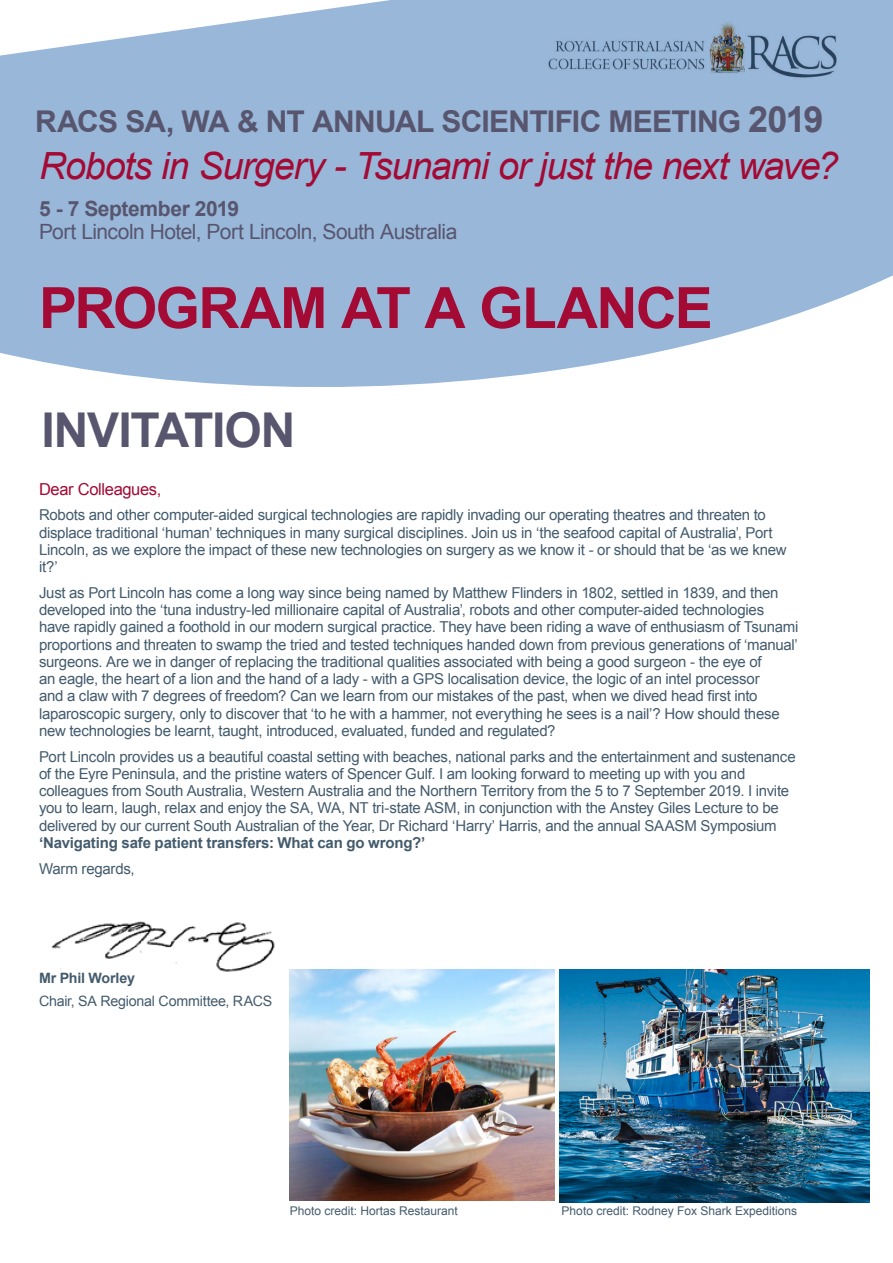
<style>
.page{position:relative;width:893px;height:1263px;background:#fff}
.page>*{position:absolute;margin:0;border:0;box-sizing:border-box;transform-origin:0 0}
.Heading_1{font:700 57px "Arial";letter-spacing:-.03em;color:#a30a34}
.HEADERS{font:700 48px "Arial";letter-spacing:-.025em;color:#58566f}
.Sub_Heading_1{font:italic 37.5px "Arial";letter-spacing:-.03em;color:#a30a34}
.Heading_1-2{font:700 30px "Arial";letter-spacing:-.025em;color:#58566f}
.t1{font:21px "Arial";letter-spacing:-.03em;color:#58566f}
.t2{font:700 21px "Arial";letter-spacing:-.02em;color:#58566f}
.BODY_COPY{font:16.5px "Arial";letter-spacing:-.02em;color:#a30a34}
.BODY_COPY-2{font:15px/17.2px "Arial";letter-spacing:-.015em;color:#435b6d}
.BODY_COPY-3{font:14.25px "Arial";letter-spacing:-.015em;color:#435b6d}
.BODY_COPY-4{font:700 14.25px "Arial";letter-spacing:-.015em;color:#435b6d}
.t3{font:12px "Arial";color:#435b6d}
.s1{font-size:36px}
.s2{font-weight:700}
</style>
<div class="page">
<svg style="left:0;top:0;width:893px;height:387px;background:#a3bedc"></svg>
<img style="left:548px;top:21px;width:289px;height:69px">
<img style="left:51px;top:921px;width:241px;height:51px">
<img style="left:290px;top:970px;width:264px;height:230px">
<img style="left:560px;top:970px;width:309px;height:232px">
<p class="Heading_1-2" style="left:35px;top:101px;width:790px">RACS SA, WA &amp; NT ANNUAL SCIENTIFIC MEETING <span class="s1">2019</span></p>
<p class="Sub_Heading_1" style="left:39px;top:142px;width:801px">Robots in Surgery - Tsunami or just the next wave?</p>
<p class="t2" style="left:39px;top:194px;width:201px">5 - 7 September 2019</p>
<p class="t1" style="left:39px;top:218px;width:420px">Port Lincoln Hotel, Port Lincoln, South Australia</p>
<p class="Heading_1" style="left:39px;top:270px;width:675px">PROGRAM AT A GLANCE</p>
<p class="HEADERS" style="left:41px;top:398px;width:256px">INVITATION</p>
<p class="BODY_COPY" style="left:39px;top:478px;width:124px">Dear Colleagues,</p>
<p class="BODY_COPY-2" style="left:39px;top:507px;width:749px">Robots and other computer-aided surgical technologies are rapidly invading our operating theatres and threaten to displace traditional ‘human’ techniques in many surgical disciplines. Join us in ‘the seafood capital of Australia’, Port Lincoln, as we explore the impact of these new technologies on surgery as we know it - or should that be ‘as we knew it?’</p>
<p class="BODY_COPY-2" style="left:39px;top:584px;width:761px">Just as Port Lincoln has come a long way since being named by Matthew Flinders in 1802, settled in 1839, and then developed into the ‘tuna industry-led millionaire capital of Australia’, robots and other computer-aided technologies have rapidly gained a foothold in our modern surgical practice. They have been riding a wave of enthusiasm of Tsunami proportions and threaten to swamp the tried and tested techniques handed down from previous generations of ‘manual’ surgeons. Are we in danger of replacing the traditional qualities associated with being a good surgeon - the eye of<br>an eagle, the heart of a lion and the hand of a lady - with a GPS localisation device, the logic of an intel processor<br>and a claw with 7 degrees of freedom? Can we learn from our mistakes of the past, when we dived head first into laparoscopic surgery, only to discover that ‘to he with a hammer, not everything he sees is a nail’? How should these new technologies be learnt, taught, introduced, evaluated, funded and regulated?</p>
<p class="BODY_COPY-2" style="left:39px;top:748px;width:758px">Port Lincoln provides us a beautiful coastal setting with beaches, national parks and the entertainment and sustenance of the Eyre Peninsula, and the pristine waters of Spencer Gulf. I am looking forward to meeting up with you and colleagues from South Australia, Western Australia and the Northern Territory from the 5 to 7 September 2019. I invite you to learn, laugh, relax and enjoy the SA, WA, NT tri-state ASM, in conjunction with the Anstey Giles Lecture to be delivered by our current South Australian of the Year, Dr Richard ‘Harry’ Harris, and the annual SAASM Symposium <span class="s2">‘Navigating safe patient transfers: What can go wrong?’</span></p>
<p class="BODY_COPY-2" style="left:39px;top:860px;width:97px">Warm regards,</p>
<p class="BODY_COPY-4" style="left:39px;top:968px;width:97px">Mr Phil Worley</p>
<p class="BODY_COPY-3" style="left:39px;top:992px;width:235px">Chair, SA Regional Committee, RACS</p>
<p class="t3" style="left:290px;top:1203px;width:170px">Photo credit: Hortas Restaurant</p>
<p class="t3" style="left:562px;top:1203px;width:237px">Photo credit: Rodney Fox Shark Expeditions</p>
</div>
